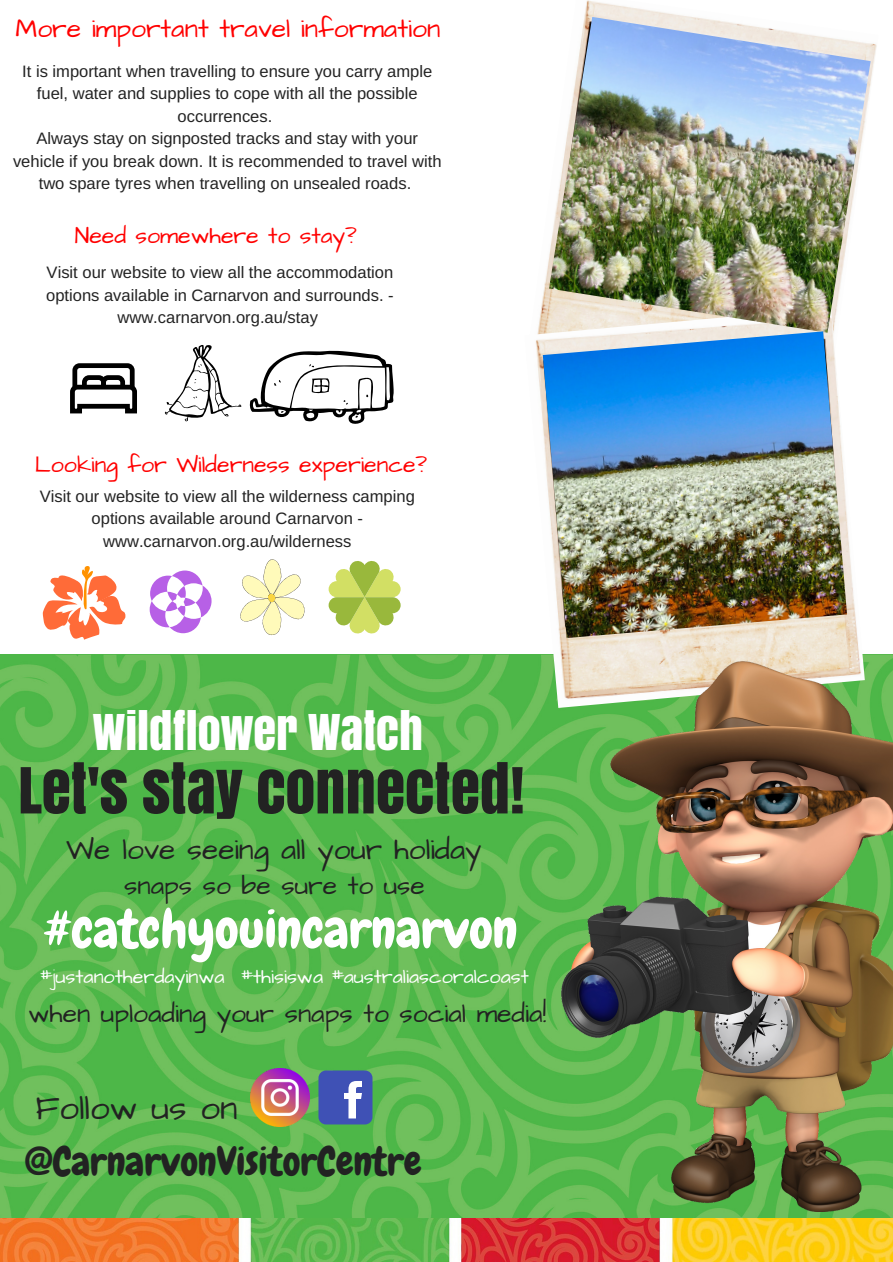
<style>
.page{position:relative;width:893px;height:1262px;background:#fff}
.page>*{position:absolute;margin:0;border:0;box-sizing:border-box;transform-origin:0 0}
.t1{font:59.55px "Anton";color:#222}
.t2{font:52.95px "Chewy";color:#fff}
.t3{font:46.35px "Anton";color:#fff}
.t4{font:39.67px "Chewy";color:#222}
.t5{font:34.72px "Architects Daughter";color:#222}
.t6{font:29.78px "Architects Daughter";color:#222}
.t7{font:26.47px "Architects Daughter";color:#222}
.t8{font:26.47px "Architects Daughter";color:#f00}
.t9{font:23.17px "Architects Daughter";color:#f00}
.t10{font:19.88px "Architects Daughter";color:#fff}
.t11{font:16.58px/22.5px "Arimo";color:#222;text-align:center}
</style>
<div class="page">
<img style="left:0;top:654px;width:892px;height:565px">
<img style="left:0;top:1219px;width:892px;height:43px">
<img style="left:541px;top:0;width:336px;height:308px">
<img style="left:524px;top:308px;width:340px;height:400px">
<img style="left:561px;top:662px;width:331px;height:550px">
<img style="left:251px;top:1068px;width:58px;height:59px">
<div style="left:318px;top:1070px;width:54px;height:54px;background:#3f51b5;border-radius:7px"></div>
<svg style="left:344px;top:1081px;width:18px;height:37px"></svg>
<img style="left:549px;top:17px;width:321px;height:316px">
<img style="left:542px;top:331px;width:305px;height:307px">
<svg style="left:249px;top:351px;width:145px;height:73px"></svg>
<svg style="left:164px;top:345px;width:77px;height:77px"></svg>
<svg style="left:70px;top:363px;width:67px;height:51px"></svg>
<svg style="left:43px;top:566px;width:82px;height:74px"></svg>
<svg style="left:150px;top:571px;width:61px;height:62px"></svg>
<svg style="left:240px;top:559px;width:64px;height:76px"></svg>
<svg style="left:328px;top:561px;width:72px;height:72px"></svg>
<h3 class="t8" style="left:15px;top:11px;width:426px">More important travel information</h3>
<p class="t11" style="left:13px;top:60px;width:430px">It is important when travelling to ensure you carry ample fuel, water and supplies to cope with all the possible occurrences.<br>Always stay on signposted tracks and stay with your vehicle if you break down. It is recommended to travel with two spare tyres when travelling on unsealed roads.</p>
<h3 class="t9" style="left:75px;top:220px;width:284px">Need somewhere to stay?</h3>
<p class="t11" style="left:46px;top:261px;width:349px">Visit our website to view all the accommodation options available in Carnarvon and surrounds. - www.carnarvon.org.au/stay</p>
<h3 class="t9" style="left:35px;top:449px;width:394px">Looking for Wilderness experience?</h3>
<p class="t11" style="left:40px;top:485px;width:376px">Visit our website to view all the wilderness camping options available around Carnarvon - www.carnarvon.org.au/wilderness</p>
<h3 class="t3" style="left:93px;top:697px;width:331px">WILDFLOWER WATCH</h3>
<h1 class="t1" style="left:18px;top:746px;width:508px">LET'S STAY CONNECTED!</h1>
<h3 class="t6" style="left:66px;top:830px;width:417px">We love seeing all your holiday</h3>
<h2 class="t2" style="left:44px;top:895px;width:475px">#catchyouincarnarvon</h2>
<p class="t10" style="left:39px;top:963px;width:491px">#justanotherdayinwa #thisiswa #australiascoralcoast</p>
<h3 class="t7" style="left:28px;top:996px;width:519px">when uploading your snaps to social media!</h3>
<h3 class="t7" style="left:124px;top:868px;width:302px">snaps so be sure to use</h3>
<h3 class="t5" style="left:35px;top:1085px;width:203px">Follow us on</h3>
<h3 class="t4" style="left:25px;top:1136px;width:398px">@CarnarvonVisitorCentre</h3>
</div>
